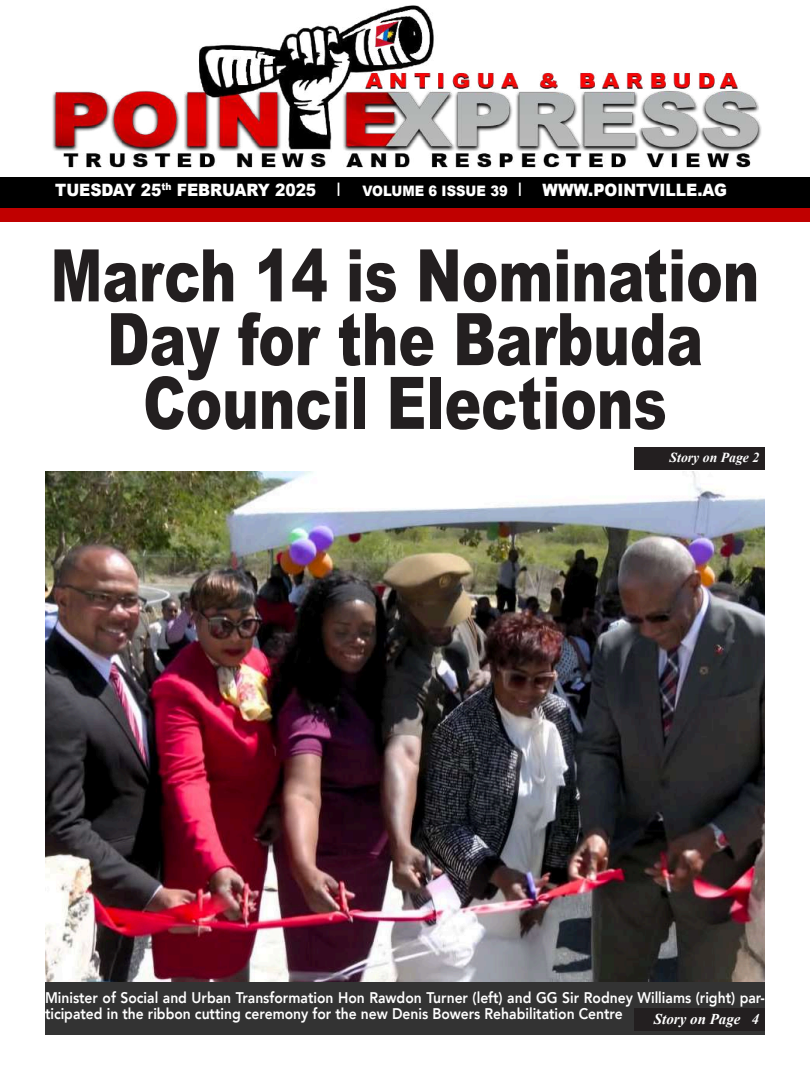
<style>
.page{position:relative;width:810px;height:1080px;background:#fff}
.page>*{position:absolute;margin:0;border:0;box-sizing:border-box;transform-origin:0 0}
.t1{font:900 72.5px/63.8px "Arial";color:#231f20;text-align:center;scale:.76 1}
.t2{font:900 17px "Arial";color:#fff;scale:.91 1}
.t3{font:800 15.38px/16.5px "Avenir";color:#fff;scale:.9 1}
.t4{font:italic 700 15px "Times New Roman";color:#fff}
.t5{font:italic 700 13.75px "Times New Roman";color:#fff}
.s1{font-size:14.38px}
</style>
<div class="page">
<div style="left:0;top:177px;width:810px;height:33px;background:#000"></div>
<div style="left:0;top:208px;width:810px;height:14px;background:#c00000"></div>
<img style="left:52px;top:5px;width:710px;height:163px">
<div style="left:635px;top:448px;width:130px;height:22px;background:#231f20"></div>
<img style="left:45px;top:471px;width:720px;height:511px">
<div style="left:45px;top:983px;width:720px;height:52px;background:#333"></div>
<div style="left:635px;top:1008px;width:130px;height:23px;background:#231f20"></div>
<p class="t2" style="left:55px;top:178px;width:315px">TUESDAY 25<sup>th</sup> FEBRUARY 2025 <sup>|</sup></p>
<p class="t2" style="left:362px;top:178px;width:402px"><span class="s1">VOLUME 6 ISSUE 39 </span><sup>|</sup> WWW.POINTVILLE.AG</p>
<h1 class="t1" style="left:51px;top:241px;width:934px">March 14 is Nomination<br>Day for the Barbuda<br>Council Elections</h1>
<p class="t5" style="left:670px;top:448px;width:91px">Story on Page 2</p>
<p class="t3" style="left:45px;top:989px;width:802px">Minister of Social and Urban Transformation Hon Rawdon Turner (left) and GG Sir Rodney Williams (right) par&shy;ticipated in the ribbon cutting ceremony for the new Denis Bowers Rehabilitation Centre</p>
<p class="t4" style="left:654px;top:1008px;width:107px">Story on Page 4</p>
</div>
